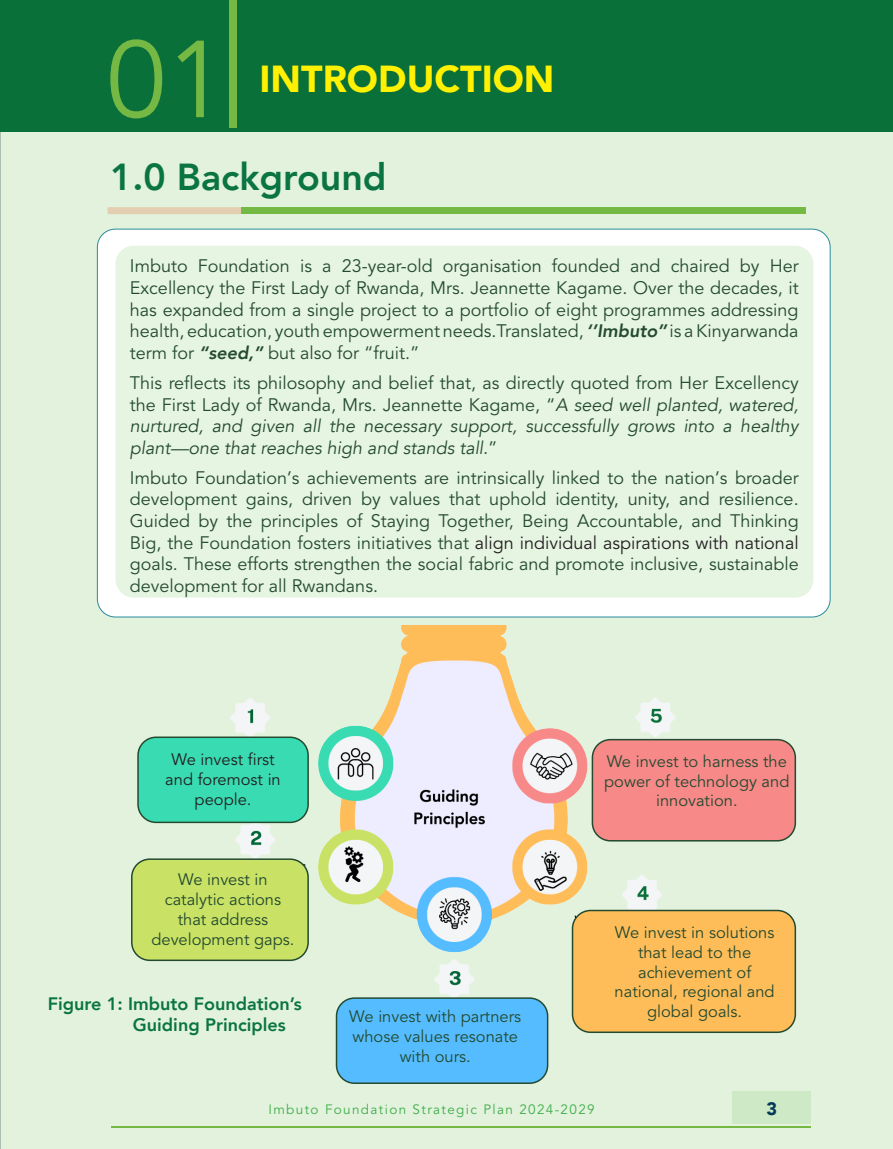
<style>
.page{position:relative;width:893px;height:1149px;background:#fff}
.page>*{position:absolute;margin:0;border:0;box-sizing:border-box;transform-origin:0 0}
.t1{font:108px "Avenir";color:#75b843}
.t2{font:800 37.5px "Avenir";color:#0a7442}
.t3{font:900 37.5px "Avenir";color:#fff101}
.t4{font:18px/21.6px "Avenir";color:#244a30;text-align:justify}
.t5{font:italic 18px/21.6px "Avenir";color:#244a30;text-align:justify}
.t6{font:800 18px "Avenir";color:#0a7442}
.t7{font:900 18px "Avenir";color:#013957}
.t8{font:16.5px/19.8px "Avenir";color:#244a30;text-align:center}
.t9{font:16.5px/19.8px "Avenir";color:#231f20;text-align:center}
.t10{font:13.5px "Avenir";letter-spacing:.1em;color:#40ae49}
.s1{font-weight:800;font-style:italic}
.s2{font-style:normal}
.s3{color:#231f20}
</style>
<div class="page">
<div style="left:0;top:131px;width:893px;height:1017px;background:#e2f2dd"></div>
<hr style="left:112px;top:1125px;width:699px;height:2px;background:#73b943">
<div style="left:732px;top:1090px;width:79px;height:33px;background:#cee9c5"></div>
<div style="left:97px;top:229px;width:733px;height:387px;background:#fff;border-radius:18px"></div>
<div style="left:241px;top:207px;width:564px;height:7px;background:#73b943"></div>
<svg style="left:108px;top:207px;width:133px;height:7px"></svg>
<img style="left:164px;top:625px;width:557px;height:438px">
<div style="left:116px;top:246px;width:697px;height:351px;background:#e6f4e2;border-radius:18px"></div>
<div style="left:138px;top:737px;width:170px;height:85px;background:#39dbb2;border-radius:18px"></div>
<div style="left:137px;top:736px;width:172px;height:86px;border:2px solid #244a30;border-radius:18px"></div>
<div style="left:336px;top:997px;width:212px;height:85px;background:#55bdff;border-radius:18px"></div>
<div style="left:336px;top:997px;width:212px;height:86px;border:2px solid #244a30;border-radius:18px"></div>
<div style="left:132px;top:858px;width:176px;height:102px;background:#c9e265;border-radius:18px"></div>
<div style="left:131px;top:858px;width:178px;height:102px;border:2px solid #244a30;border-radius:18px"></div>
<div style="left:592px;top:739px;width:203px;height:101px;background:#f88989;border-radius:18px"></div>
<div style="left:592px;top:738px;width:204px;height:103px;border:2px solid #244a30;border-radius:18px"></div>
<div style="left:572px;top:910px;width:223px;height:121px;background:#ffbd59;border-radius:18px"></div>
<div style="left:572px;top:909px;width:224px;height:123px;border:2px solid #244a30;border-radius:18px"></div>
<div style="left:0;top:0;width:893px;height:131px;background:#0a703a"></div>
<div style="left:230px;top:0;width:7px;height:127px;background:#75b843"></div>
<p class="t1" style="left:106px;top:0;width:122px">01</p>
<p class="t3" style="left:259px;top:46px;width:297px">INTRODUCTION</p>
<p class="t2" style="left:110px;top:143px;width:278px">1.0 Background</p>
<p class="t4" style="left:130px;top:256px;width:670px">Imbuto Foundation is a 23-year-old organisation founded and chaired by Her Excellency the First Lady of Rwanda, Mrs. Jeannette Kagame. Over the decades, it has expanded from a single project to a portfolio of eight programmes addressing health, education, youth empowerment needs.Translated, <span class="s1">‘’Imbuto’’</span> is a Kinyarwanda term for <span class="s1">“seed,”</span> but also for “fruit.”</p>
<p class="t5" style="left:130px;top:372px;width:670px"><span class="s2">This reflects its philosophy and belief that, as directly quoted from Her Excellency the First Lady of Rwanda, Mrs. Jeannette Kagame, “</span>A seed well planted, watered, nurtured, and given all the necessary support, successfully grows into a healthy plant—one that reaches high and stands tall.<span class="s2">”</span></p>
<p class="t4" style="left:130px;top:467px;width:670px">Imbuto Foundation’s achievements are intrinsically linked to the nation’s broader development gains, driven by values that uphold identity, unity, and resilience.<br>Guided by the principles of Staying Together, Being Accountable, and Thinking Big, the Foundation fosters initiatives that <span class="s3">align individual aspirations with national </span>goals. These efforts strengthen the social fabric and promote inclusive, sustainable development for all Rwandans.</p>
<p class="t9" style="left:165px;top:749px;width:117px">We invest first and foremost in people.</p>
<p class="t8" style="left:604px;top:751px;width:187px">We invest to harness the power of technology and innovation.</p>
<p class="t8" style="left:151px;top:870px;width:145px">We invest in catalytic actions that address development gaps.</p>
<p class="t6" style="left:48px;top:986px;width:255px">Figure 1: Imbuto Foundation’s</p>
<p class="t6" style="left:133px;top:1008px;width:154px">Guiding Principles</p>
<p class="t8" style="left:349px;top:1006px;width:173px">We invest with partners whose values resonate with ours.</p>
<p class="t8" style="left:615px;top:922px;width:162px">We invest in solutions that lead to the achievement of national, regional and global goals.</p>
<p class="t10" style="left:268px;top:1099px;width:328px">Imbuto Foundation Strategic Plan 2024-2029</p>
<p class="t7" style="left:766px;top:1092px;width:12px">3</p>
</div>
